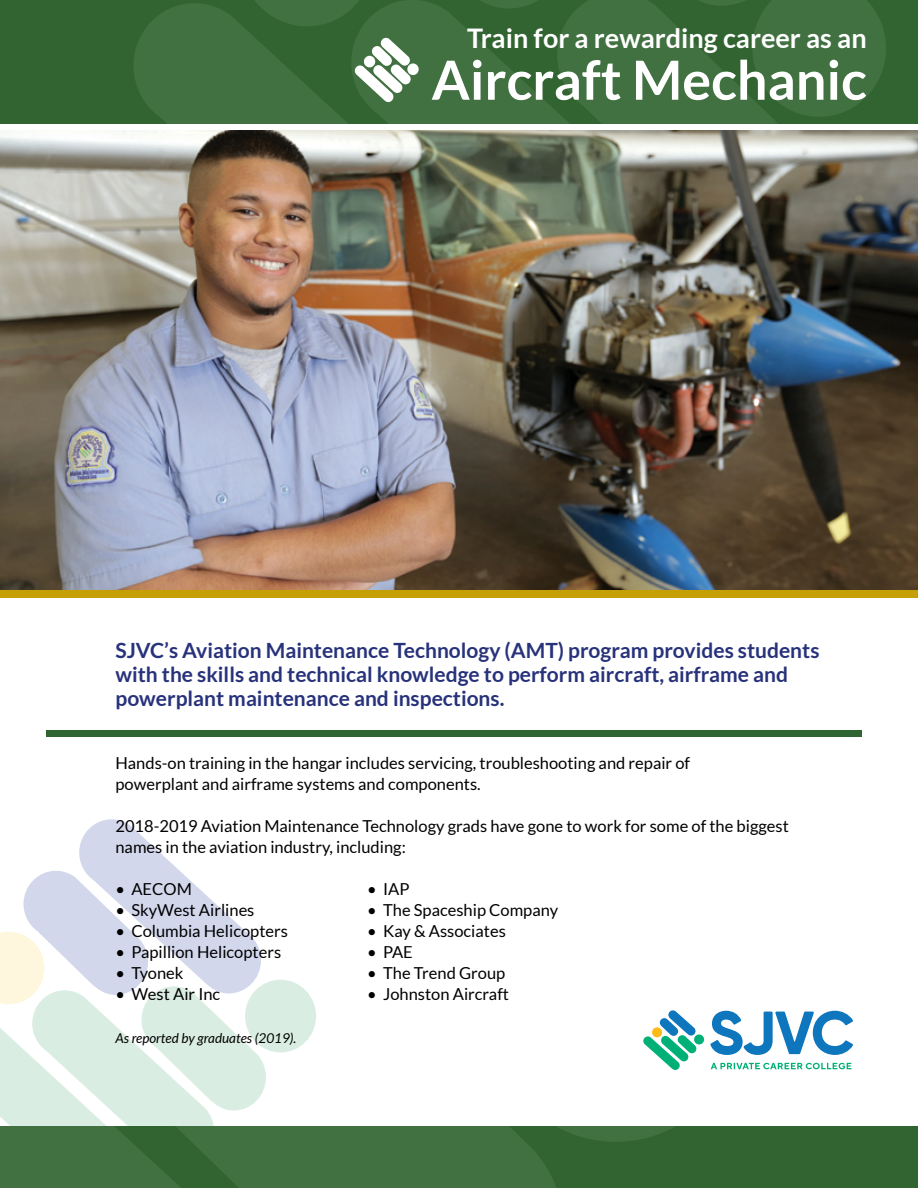
<style>
.page{position:relative;width:918px;height:1188px;background:#fff}
.page>*{position:absolute;margin:0;border:0;box-sizing:border-box;transform-origin:0 0}
.t1{font:700 54px "Lato";color:#fff}
.t2{font:700 27px "Lato";color:#fff}
.t3{font:700 21px/24px "Lato";color:#27327b}
.t4{font:16.5px/21px "Lato";color:#000}
.t5{font:italic 13.5px "Lato";color:#000}
</style>
<div class="page">
<div style="left:0;top:0;width:918px;height:124px;background:#316431"></div>
<svg style="left:134px;top:3px;width:106px;height:121px;fill:#417041"></svg>
<img style="left:0;top:130px;width:918px;height:460px">
<div style="left:0;top:590px;width:918px;height:8px;background:#c4a006"></div>
<svg style="left:240px;top:0;width:646px;height:124px"></svg>
<div style="left:364px;top:56px;width:11px;height:11px;background:#fff;border-radius:50%"></div>
<div style="left:407px;top:63px;width:12px;height:12px;background:#fff;border-radius:50%"></div>
<div style="left:46px;top:730px;width:816px;height:7px;background:#2f6532"></div>
<div style="left:0;top:1127px;width:918px;height:61px;background:#316431"></div>
<svg style="left:0;top:819px;width:853px;height:369px"></svg>
<p class="t2" style="left:467px;top:22px;width:401px">Train for a rewarding career as an</p>
<p class="t1" style="left:432px;top:49px;width:437px">Aircraft Mechanic</p>
<p class="t3" style="left:115px;top:638px;width:706px">SJVC’s Aviation Maintenance Technology (AMT) program provides students with the skills and technical knowledge to perform aircraft, airframe and powerplant maintenance and inspections.</p>
<p class="t4" style="left:115px;top:753px;width:576px">Hands-on training in the hangar includes servicing, troubleshooting and repair of</p>
<p class="t4" style="left:115px;top:774px;width:367px">powerplant and airframe systems and components.</p>
<p class="t4" style="left:115px;top:816px;width:675px">2018-2019 Aviation Maintenance Technology grads have gone to work for some of the biggest names in the aviation industry, including:</p>
<p class="t4" style="left:115px;top:879px;width:78px">• AECOM</p>
<p class="t4" style="left:115px;top:900px;width:140px">• SkyWest Airlines</p>
<p class="t4" style="left:115px;top:921px;width:174px">• Columbia Helicopters</p>
<p class="t4" style="left:115px;top:942px;width:167px">• Papillion Helicopters</p>
<p class="t4" style="left:115px;top:963px;width:70px">• Tyonek</p>
<p class="t4" style="left:115px;top:984px;width:106px">• West Air Inc</p>
<p class="t4" style="left:367px;top:878px;width:44px">• IAP</p>
<p class="t4" style="left:367px;top:899px;width:192px">• The Spaceship Company</p>
<p class="t4" style="left:367px;top:920px;width:140px">• Kay &amp; Associates</p>
<p class="t4" style="left:367px;top:941px;width:47px">• PAE</p>
<p class="t4" style="left:367px;top:962px;width:140px">• The Trend Group</p>
<p class="t4" style="left:367px;top:983px;width:143px">• Johnston Aircraft</p>
<p class="t5" style="left:115px;top:1031px;width:182px">As reported by graduates (2019).</p>
</div>
